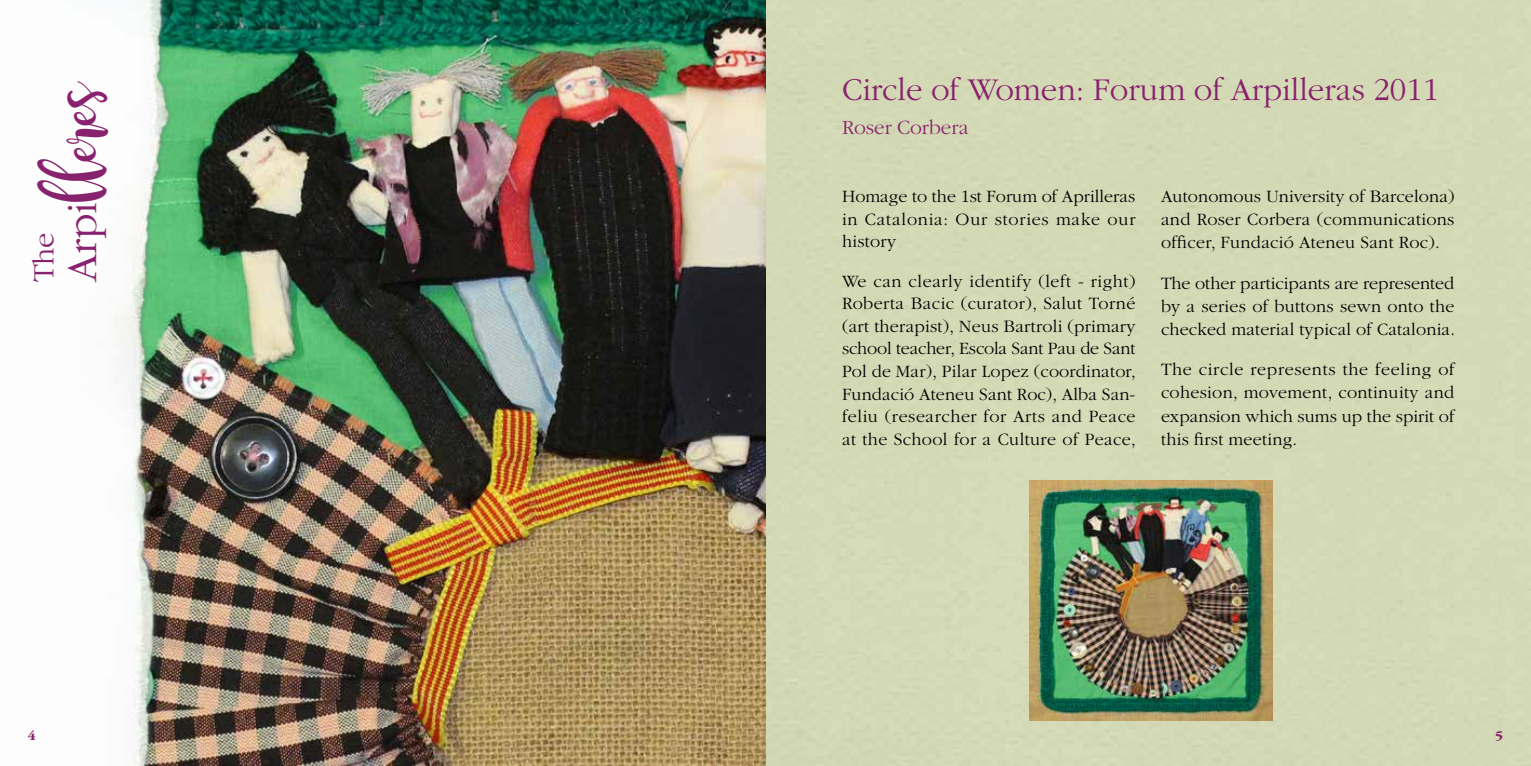
<style>
.page{position:relative;width:1531px;height:766px;background:#fff}
.page>*{position:absolute;margin:0;border:0;box-sizing:border-box;transform-origin:0 0}
.t1{font:44.1px "Magnolia Sky";color:#88226e}
.t2{font:300 33px "ITC Garamond Std";color:#88226e}
.t3{font:300 30.6px "ITC Garamond Std";color:#88226e}
.t4{font:300 21px "ITC Garamond Std";color:#88226e}
.t5{font:300 18px/22.5px "ITC Garamond Std";letter-spacing:.015em;color:#000;text-align:justify}
.t6{font:700 13.5px "ITC Garamond Std";color:#88226e}
.s1{font-family:"ITC Garamond Std";font-weight:300}
</style>
<div class="page">
<div style="left:765px;top:0;width:766px;height:765px;background:#d4d9b5"></div>
<img style="left:247px;top:0;width:518px;height:765px">
<img style="left:1029px;top:480px;width:243px;height:239px">
<img style="left:115px;top:0;width:132px;height:765px">
<h1 class="t1" style="left:55px;top:282px;width:205px;rotate:-90deg"><span class="s1">Arpi</span>lleres</h1>
<h3 class="t3" style="left:27px;top:282px;width:52px;rotate:-90deg">The</h3>
<h2 class="t2" style="left:842px;top:72px;width:599px">Circle of Women: Forum of Arpilleras 2011</h2>
<p class="t4" style="left:842px;top:116px;width:128px">Roser Corbera</p>
<p class="t5" style="left:842px;top:185px;width:295px">Homage to the 1st Forum of Aprilleras in Catalonia: Our stories make our history</p>
<p class="t5" style="left:842px;top:270px;width:295px">We can clearly identify (left - right)<br>Roberta Bacic (curator), Salut Torné (art therapist), Neus Bartroli (primary school teacher, Escola Sant Pau de Sant Pol de Mar), Pilar Lopez (coordinator, Fundació Ateneu Sant Roc), Alba San&shy;feliu (researcher for Arts and Peace at the School for a Culture of Peace,</p>
<p class="t5" style="left:1161px;top:185px;width:295px;line-height:23.1px">Autonomous University of Barcelona) and Roser Corbera (communications officer, Fundació Ateneu Sant Roc).</p>
<p class="t5" style="left:1161px;top:271px;width:296px;line-height:23.1px">The other participants are represented by a series of buttons sewn onto the checked material typical of Catalonia.</p>
<p class="t5" style="left:1161px;top:358px;width:295px;line-height:23.1px">The circle represents the feeling of cohesion, movement, continuity and expansion which sums up the spirit of this first meeting.</p>
<p class="t6" style="left:28px;top:727px;width:9px">4</p>
<p class="t6" style="left:1495px;top:727px;width:9px">5</p>
</div>
